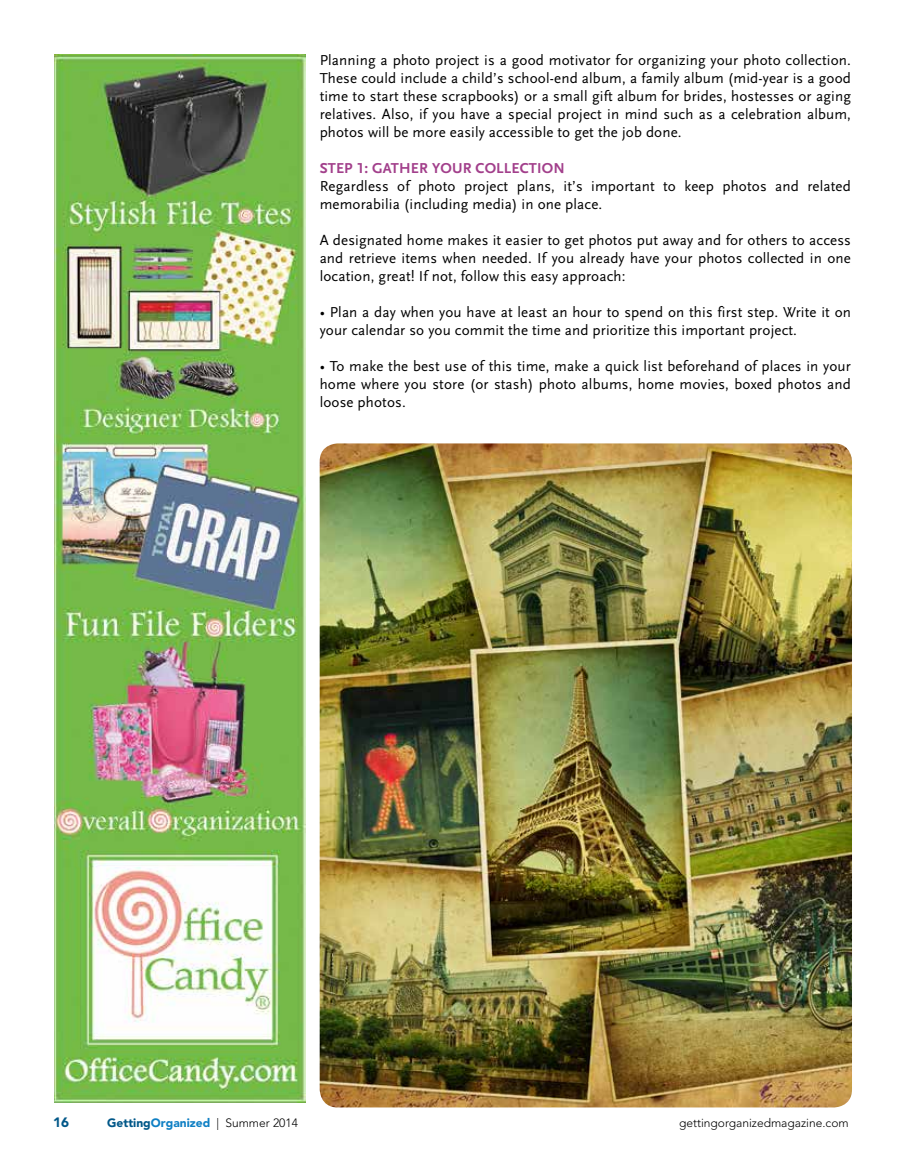
<style>
.page{position:relative;width:905px;height:1175px;background:#fff}
.page>*{position:absolute;margin:0;border:0;box-sizing:border-box;transform-origin:0 0}
.t1{font:15px/18px "Scala Sans Regular LF";letter-spacing:.01em;color:#000;text-align:justify}
.t2{font:15px "Scala Sans Bold LF";letter-spacing:.01em;color:#a23f8b}
.t3{font:900 13.5px "Avenir LT Std";color:#015788}
.t4{font:300 12px "Avenir LT Std";color:#000}
.s1{font-weight:900;color:#015788}
.s2{font-weight:900;color:#1080c4}
</style>
<div class="page">
<img style="left:55px;top:54px;width:250px;height:1048px">
<img style="left:320px;top:443px;width:532px;height:664px">
<p class="t1" style="left:320px;top:51px;width:533px">Planning a photo project is a good motivator for organizing your photo collection.<br>These could include a child’s school-end album, a family album (mid-year is a good time to start these scrapbooks) or a small gift album for brides, hostesses or aging relatives. Also, if you have a special project in mind such as a celebration album, photos will be more easily accessible to get the job done.</p>
<p class="t2" style="left:320px;top:160px;width:247px">STEP 1: GATHER YOUR COLLECTION</p>
<p class="t1" style="left:320px;top:177px;width:532px">Regardless of photo project plans, it’s important to keep photos and related memorabilia (including media) in one place.</p>
<p class="t1" style="left:320px;top:231px;width:532px">A designated home makes it easier to get photos put away and for others to access and retrieve items when needed. If you already have your photos collected in one location, great! If not, follow this easy approach:</p>
<p class="t1" style="left:320px;top:303px;width:533px">• Plan a day when you have at least an hour to spend on this first step. Write it on your calendar so you commit the time and prioritize this important project.</p>
<p class="t1" style="left:320px;top:357px;width:532px">• To make the best use of this time, make a quick list beforehand of places in your home where you store (or stash) photo albums, home movies, boxed photos and loose photos.</p>
<p class="t3" style="left:53px;top:1114px;width:17px">16</p>
<p class="t4" style="left:107px;top:1115px;width:192px"><span class="s1">Getting</span><span class="s2">Organized</span> | Summer 2014</p>
<p class="t4" style="left:679px;top:1115px;width:171px">gettingorganizedmagazine.com</p>
</div>
